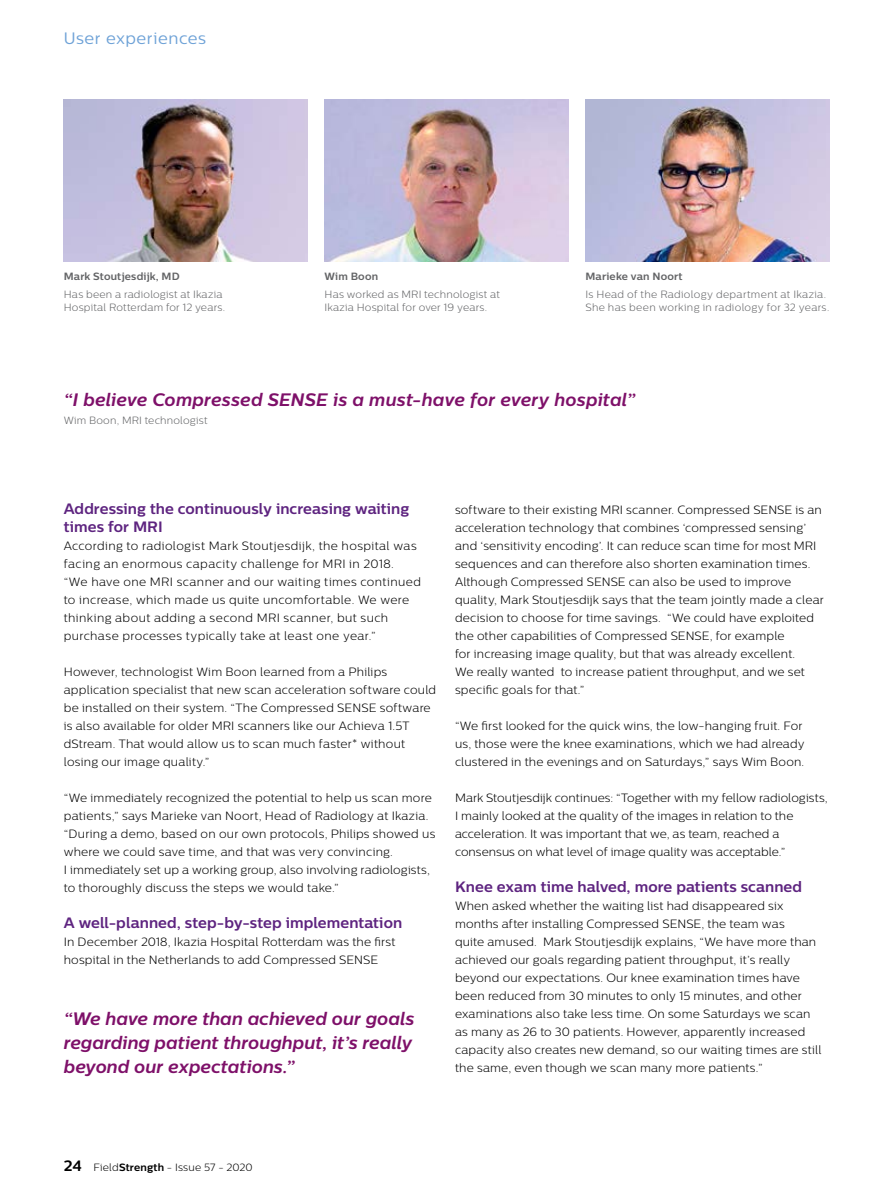
<style>
.page{position:relative;width:893px;height:1191px;background:#fff}
.page>*{position:absolute;margin:0;border:0;box-sizing:border-box;transform-origin:0 0}
.t1{font:italic 700 18px/24px "Centrale Sans";color:#7e1069}
.t2{font:16.5px "Centrale Sans";letter-spacing:.03em;color:#6ea2d7}
.t3{font:700 15px/18px "Centrale Sans";letter-spacing:.005em;color:#5e2480}
.t4{font:300 12px/18px "Centrale Sans";letter-spacing:.015em;color:#000}
.t5{font:300 12px/18px "Centrale Sans";letter-spacing:.035em;color:#000}
.t6{font:300 10.5px/13.5px "Centrale Sans";letter-spacing:.02em;color:#636466}
.t7{font:700 10.5px "Centrale Sans";letter-spacing:.015em;color:#636466}
.t8{font:300 10.5px "Centrale Sans";letter-spacing:.015em;color:#000}
.s1{font-weight:700;font-size:15px}
.s2{font-weight:700}
</style>
<div class="page">
<img style="left:325px;top:100px;width:243px;height:162px">
<img style="left:64px;top:100px;width:244px;height:162px">
<img style="left:585px;top:100px;width:244px;height:162px">
<h2 class="t2" style="left:64px;top:29px;width:144px">User experiences</h2>
<p class="t7" style="left:64px;top:270px;width:117px">Mark Stoutjesdijk, MD</p>
<p class="t6" style="left:64px;top:287px;width:163px">Has been a radiologist at Ikazia<br>Hospital Rotterdam for 12 years.</p>
<p class="t7" style="left:325px;top:270px;width:55px">Wim Boon</p>
<p class="t6" style="left:325px;top:287px;width:177px">Has worked as MRI technologist at<br>Ikazia Hospital for over 19 years.</p>
<p class="t7" style="left:585px;top:270px;width:99px">Marieke van Noort</p>
<p class="t6" style="left:585px;top:287px;width:245px">Is Head of the Radiology department at Ikazia.<br>She has been working in radiology for 32 years.</p>
<h1 class="t1" style="left:64px;top:387px;width:573px">“I believe Compressed SENSE is a must-have for every hospital”</h1>
<p class="t6" style="left:64px;top:413px;width:145px">Wim Boon, MRI technologist</p>
<p class="t3" style="left:64px;top:499px;width:347px">Addressing the continuously increasing waiting times for MRI</p>
<p class="t5" style="left:64px;top:536px;width:359px">According to radiologist Mark Stoutjesdijk, the hospital was facing an enormous capacity challenge for MRI in 2018.<br>“We have one MRI scanner and our waiting times continued to increase, which made us quite uncomfortable. We were thinking about adding a second MRI scanner, but such purchase processes typically take at least one year.”</p>
<p class="t4" style="left:64px;top:662px;width:374px">However, technologist Wim Boon learned from a Philips application specialist that new scan acceleration software could be installed on their system. “The Compressed SENSE software is also available for older MRI scanners like our Achieva 1.5T dStream. That would allow us to scan much faster* without losing our image quality.”</p>
<p class="t4" style="left:64px;top:788px;width:373px">“We immediately recognized the potential to help us scan more patients,” says Marieke van Noort, Head of Radiology at Ikazia. “During a demo, based on our own protocols, Philips showed us where we could save time, and that was very convincing.<br>I immediately set up a working group, also involving radiologists, to thoroughly discuss the steps we would take.”</p>
<p class="t3" style="left:64px;top:913px;width:340px">A well-planned, step-by-step implementation</p>
<p class="t4" style="left:64px;top:932px;width:333px">In December 2018, Ikazia Hospital Rotterdam was the first hospital in the Netherlands to add Compressed SENSE</p>
<h1 class="t1" style="left:64px;top:1006px;width:352px">“We have more than achieved our goals regarding patient throughput, it’s really beyond our expectations.”</h1>
<p class="t4" style="left:455px;top:500px;width:370px">software to their existing MRI scanner. Compressed SENSE is an acceleration technology that combines ‘compressed sensing’ and ‘sensitivity encoding’. It can reduce scan time for most MRI sequences and can therefore also shorten examination times.<br>Although Compressed SENSE can also be used to improve quality, Mark Stoutjesdijk says that the team jointly made a clear decision to choose for time savings. “We could have exploited the other capabilities of Compressed SENSE, for example<br>for increasing image quality, but that was already excellent.<br>We really wanted to increase patient throughput, and we set specific goals for that.”</p>
<p class="t4" style="left:455px;top:716px;width:351px">“We first looked for the quick wins, the low-hanging fruit. For us, those were the knee examinations, which we had already clustered in the evenings and on Saturdays,” says Wim Boon.</p>
<p class="t4" style="left:455px;top:788px;width:374px">Mark Stoutjesdijk continues: “Together with my fellow radiologists, I mainly looked at the quality of the images in relation to the acceleration. It was important that we, as team, reached a consensus on what level of image quality was acceptable.”</p>
<p class="t3" style="left:455px;top:877px;width:349px">Knee exam time halved, more patients scanned</p>
<p class="t4" style="left:455px;top:896px;width:368px">When asked whether the waiting list had disappeared six months after installing Compressed SENSE, the team was<br>quite amused. Mark Stoutjesdijk explains, “We have more than achieved our goals regarding patient throughput, it’s really beyond our expectations. Our knee examination times have been reduced from 30 minutes to only 15 minutes, and other examinations also take less time. On some Saturdays we scan as many as 26 to 30 patients. However, apparently increased capacity also creates new demand, so our waiting times are still the same, even though we scan many more patients.”</p>
<p class="t8" style="left:64px;top:1161px;width:190px"><span class="s1">24</span> Field<span class="s2">Strength</span> - Issue 57 - 2020</p>
</div>
